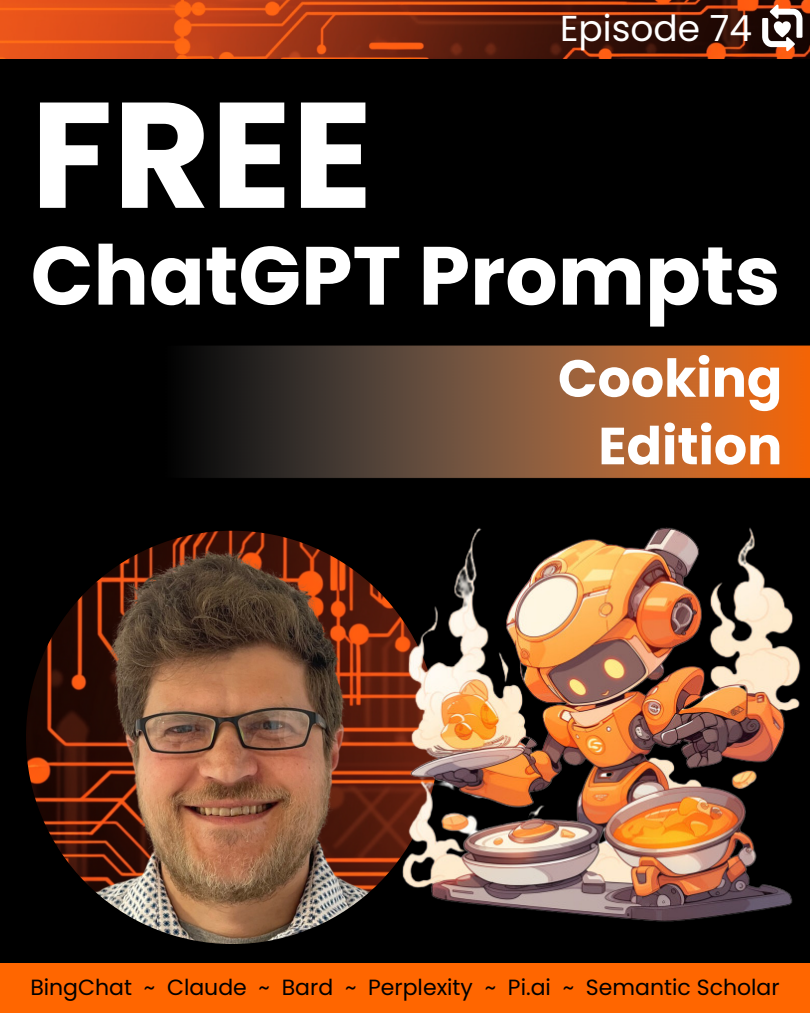
<style>
.page{position:relative;width:810px;height:1013px;background:#fff}
.page>*{position:absolute;margin:0;border:0;box-sizing:border-box;transform-origin:0 0}
.t1{font:700 150px "Poppins";color:#fff}
.t2{font:700 82.4px "Poppins";color:#fff}
.t3{font:700 52.2px "Poppins";color:#fff}
.t4{font:36px "Poppins";color:#fff}
.t5{font:22px "Poppins";color:#000}
</style>
<div class="page">
<div style="left:0;top:0;width:810px;height:1012px;background:#000"></div>
<img style="left:26px;top:530px;width:413px;height:414px;border-radius:50%">
<img style="left:0;top:0;width:810px;height:58px">
<svg style="left:762px;top:5px;width:40px;height:46px"></svg>
<img style="left:191px;top:345px;width:619px;height:134px">
<div style="left:0;top:963px;width:810px;height:49px;background:#f60"></div>
<img style="left:385px;top:527px;width:416px;height:395px">
<p class="t4" style="left:560px;top:3px;width:194px">Episode 74</p>
<p class="t1" style="left:31px;top:50px;width:344px">FREE</p>
<p class="t2" style="left:31px;top:218px;width:751px">ChatGPT Prompts</p>
<p class="t3" style="left:558px;top:342px;width:226px">Cooking</p>
<p class="t3" style="left:598px;top:409px;width:185px">Edition</p>
<p class="t5" style="left:30px;top:972px;width:751px">BingChat ~ Claude ~ Bard ~ Perplexity ~ Pi.ai ~ Semantic Scholar</p>
</div>
